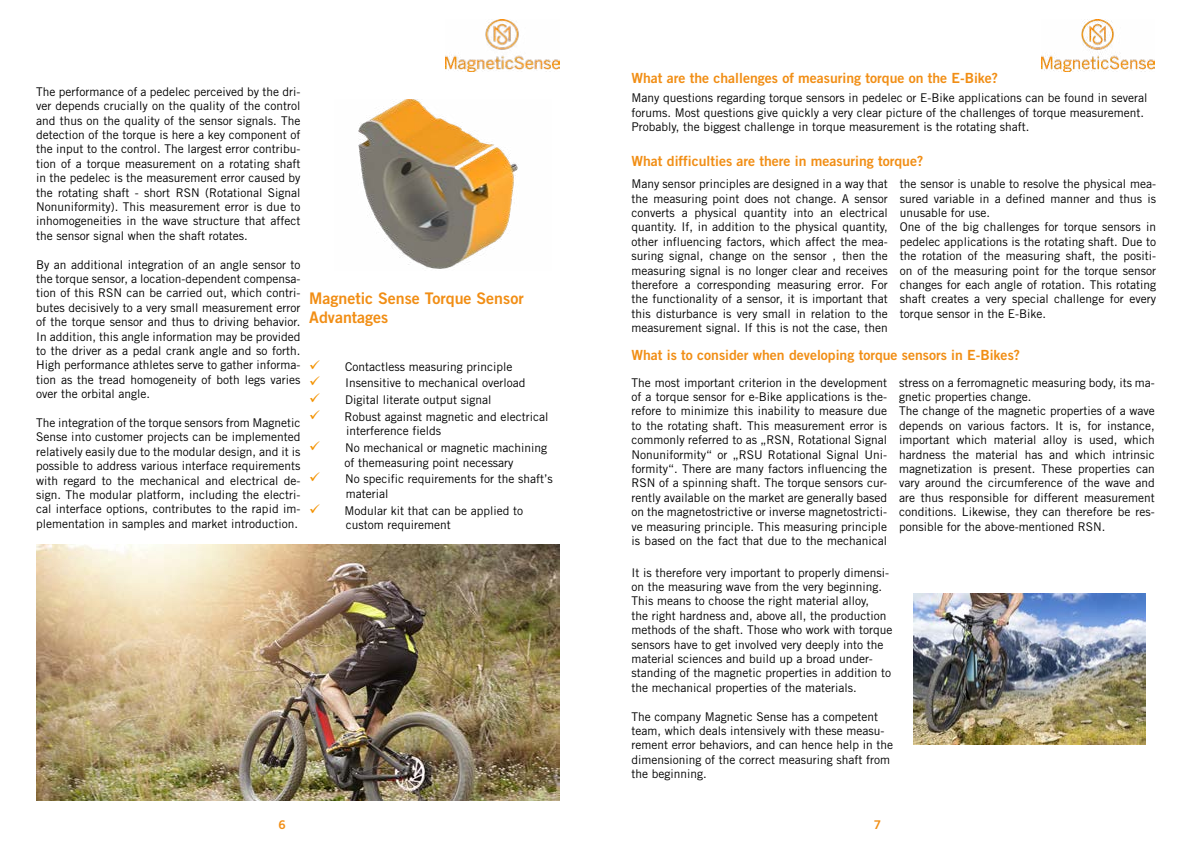
<style>
.page{position:relative;width:1191px;height:842px;background:#fff}
.page>*{position:absolute;margin:0;border:0;box-sizing:border-box;transform-origin:0 0}
.t1{font:16px/19.2px "Trade Gothic Bold Two";color:#f18e15}
.t2{font:14px "Trade Gothic Bold Two";color:#f18e15}
.t3{font:12px/14.4px "Trade Gothic";color:#000}
.t4{font:12px "Trade Gothic Bold Two";color:#f18e15}
.s1{color:#f39200}
</style>
<div class="page">
<img style="left:446px;top:20px;width:113px;height:52px">
<img style="left:1041px;top:20px;width:114px;height:52px">
<img style="left:358px;top:99px;width:160px;height:170px">
<img style="left:36px;top:544px;width:523px;height:256px">
<img style="left:913px;top:593px;width:232px;height:151px">
<p class="t3" style="left:36px;top:84px;width:266px;text-align:justify">The performance of a pedelec perceived by the dri&shy;ver depends crucially on the quality of the control and thus on the quality of the sensor signals. The detection of the torque is here a key component of the input to the control. The largest error contribu&shy;tion of a torque measurement on a rotating shaft in the pedelec is the measurement error caused by the rotating shaft - short RSN (Rotational Signal Nonuniformity). This measurement error is due to inhomogeneities in the wave structure that affect the sensor signal when the shaft rotates.</p>
<p class="t3" style="left:36px;top:257px;width:266px;text-align:justify">By an additional integration of an angle sensor to the torque sensor, a location-dependent compensa&shy;tion of this RSN can be carried out, which contri&shy;butes decisively to a very small measurement error of the torque sensor and thus to driving behavior.<br>In addition, this angle information may be provided to the driver as a pedal crank angle and so forth.<br>High performance athletes serve to gather informa&shy;tion as the tread homogeneity of both legs varies over the orbital angle.</p>
<p class="t3" style="left:36px;top:415px;width:266px;text-align:justify">The integration of the torque sensors from Magnetic Sense into customer projects can be implemented relatively easily due to the modular design, and it is possible to address various interface requirements with regard to the mechanical and electrical de&shy;sign. The modular platform, including the electri&shy;cal interface options, contributes to the rapid im&shy;plementation in samples and market introduction.</p>
<h1 class="t1" style="left:309px;top:288px;width:216px">Magnetic Sense Torque Sensor<br>Advantages</h1>
<p class="t3" style="left:309px;top:359px;width:205px"><span class="s1">✓</span> Contactless measuring principle</p>
<p class="t3" style="left:309px;top:376px;width:218px"><span class="s1">✓</span> Insensitive to mechanical overload</p>
<p class="t3" style="left:309px;top:393px;width:184px"><span class="s1">✓</span> Digital literate output signal</p>
<p class="t3" style="left:346px;top:409px;width:204px;text-indent:-37px"><span class="s1">✓</span> Robust against magnetic and electrical interference fields</p>
<p class="t3" style="left:309px;top:441px;width:239px;text-align:center"><span class="s1">✓</span> No mechanical or magnetic machining of themeasuring point necessary</p>
<p class="t3" style="left:346px;top:472px;width:209px;text-indent:-37px"><span class="s1">✓</span> No specific requirements for the shaft’s material</p>
<p class="t3" style="left:346px;top:503px;width:179px;text-indent:-37px"><span class="s1">✓</span> Modular kit that can be applied to custom requirement</p>
<p class="t2" style="left:631px;top:70px;width:368px">What are the challenges of measuring torque on the E-Bike?</p>
<p class="t3" style="left:631px;top:91px;width:517px">Many questions regarding torque sensors in pedelec or E-Bike applications can be found in several forums. Most questions give quickly a very clear picture of the challenges of torque measurement.<br>Probably, the biggest challenge in torque measurement is the rotating shaft.</p>
<p class="t2" style="left:631px;top:152px;width:293px">What difficulties are there in measuring torque?</p>
<p class="t3" style="left:631px;top:177px;width:258px;text-align:justify">Many sensor principles are designed in a way that the measuring point does not change. A sensor converts a physical quantity into an electrical quantity. If, in addition to the physical quantity, other influencing factors, which affect the mea&shy;suring signal, change on the sensor , then the measuring signal is no longer clear and receives therefore a corresponding measuring error. For the functionality of a sensor, it is important that this disturbance is very small in relation to the measurement signal. If this is not the case, then</p>
<p class="t3" style="left:899px;top:177px;width:258px">the sensor is unable to resolve the physical mea&shy;sured variable in a defined manner and thus is unusable for use.<br>One of the big challenges for torque sensors in pedelec applications is the rotating shaft. Due to the rotation of the measuring shaft, the positi&shy;on of the measuring point for the torque sensor changes for each angle of rotation. This rotating shaft creates a very special challenge for every torque sensor in the E-Bike.</p>
<p class="t2" style="left:631px;top:346px;width:390px">What is to consider when developing torque sensors in E-Bikes?</p>
<p class="t3" style="left:631px;top:375px;width:257px;text-align:justify">The most important criterion in the development of a torque sensor for e-Bike applications is the&shy;refore to minimize this inability to measure due to the rotating shaft. This measurement error is commonly referred to as „RSN, Rotational Signal Nonuniformity“ or „RSU Rotational Signal Uni&shy;formity“. There are many factors influencing the RSN of a spinning shaft. The torque sensors cur&shy;rently available on the market are generally based on the magnetostrictive or inverse magnetostricti&shy;ve measuring principle. This measuring principle is based on the fact that due to the mechanical</p>
<p class="t3" style="left:899px;top:375px;width:257px">stress on a ferromagnetic measuring body, its ma&shy;gnetic properties change.<br>The change of the magnetic properties of a wave depends on various factors. It is, for instance, important which material alloy is used, which hardness the material has and which intrinsic magnetization is present. These properties can vary around the circumference of the wave and are thus responsible for different measurement conditions. Likewise, they can therefore be res&shy;ponsible for the above-mentioned RSN.</p>
<p class="t3" style="left:631px;top:565px;width:262px">It is therefore very important to properly dimensi&shy;on the measuring wave from the very beginning.<br>This means to choose the right material alloy,<br>the right hardness and, above all, the production methods of the shaft. Those who work with torque sensors have to get involved very deeply into the material sciences and build up a broad under&shy;standing of the magnetic properties in addition to the mechanical properties of the materials.</p>
<p class="t3" style="left:631px;top:709px;width:263px">The company Magnetic Sense has a competent team, which deals intensively with these measu&shy;rement error behaviors, and can hence help in the dimensioning of the correct measuring shaft from the beginning.</p>
<p class="t4" style="left:278px;top:817px;width:9px">6</p>
<p class="t4" style="left:874px;top:817px;width:9px">7</p>
</div>
